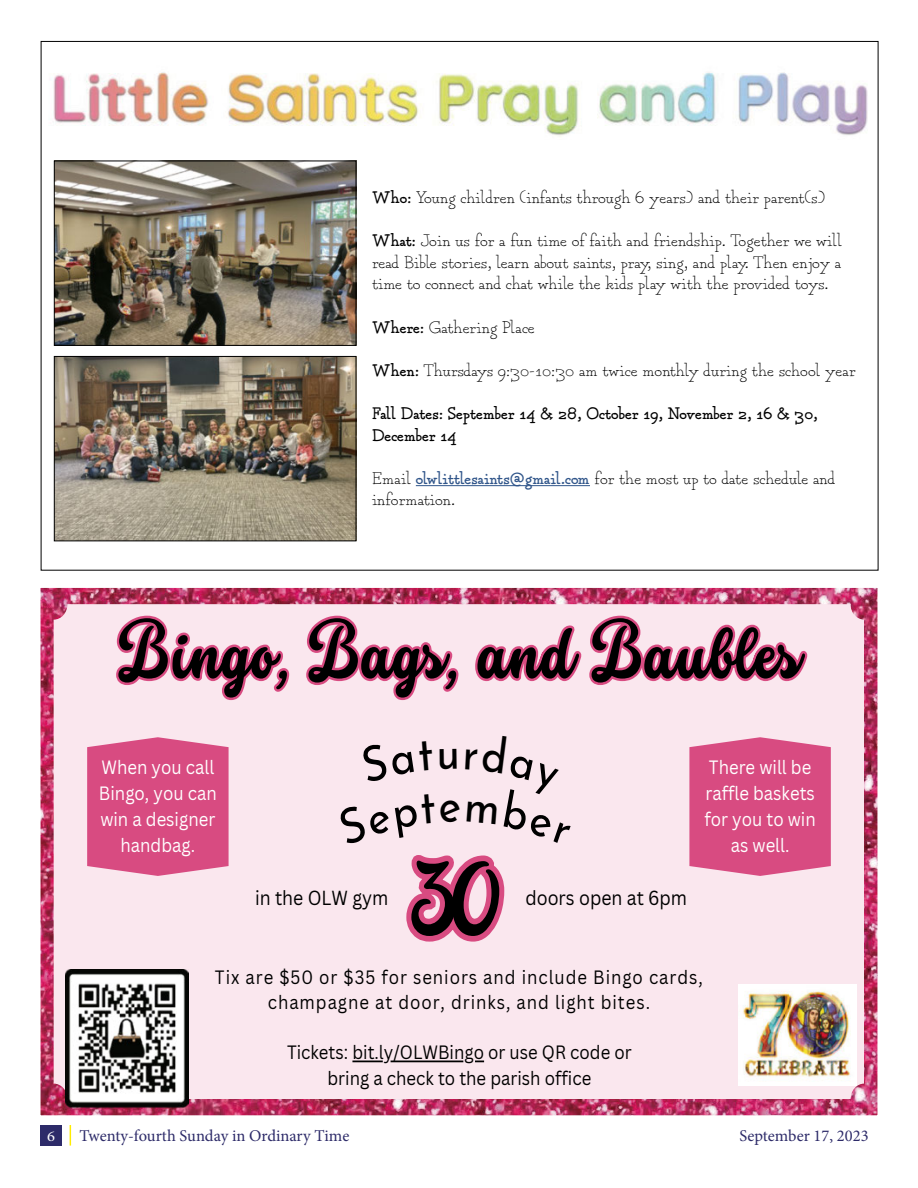
<style>
.page{position:relative;width:918px;height:1188px;background:#fff}
.page>*{position:absolute;margin:0;border:0;box-sizing:border-box;transform-origin:0 0}
.t1{font:800 97.8px "Gpjwkx Stars Love Bottom";color:#000;scale:.89 1}
.t2{font:800 67.05px "Gpjwkx Stars Love Bottom";color:#000;scale:.89 1}
.t3{font:19.8px "Canva Sans";color:#000;scale:.89 1}
.t4{font:18.75px/25.8px "Canva Sans";color:#fff;text-align:center;scale:.89 1}
.t5{font:18.75px/25.8px "Canva Sans";letter-spacing:.055em;color:#000;text-align:center;scale:.89 1}
.t6{font:18.75px/25.8px "Canva Sans";color:#000;text-align:center;scale:.89 1}
.t7{font:18px/21.6px "Grandma";color:#000;text-align:justify}
.t8{font:700 18px/21.6px "Grandma";color:#000}
.t9{font:16.5px "Rljyyc Minion Pro";color:#2d2b69}
.t10{font:14.85px "Jncqpq Minion Pro";color:#fff;scale:1.11 1}
.s1{font-weight:700}
.s2{font-weight:700;color:#30558a}
</style>
<div class="page">
<div style="left:40px;top:1125px;width:22px;height:21px;background:#2d2b69"></div>
<svg style="left:70px;top:1125px;width:1px;height:21px"></svg>
<img style="left:53px;top:72px;width:815px;height:65px">
<img style="left:56px;top:163px;width:298px;height:181px">
<div style="left:54px;top:161px;width:302px;height:185px;border:1px solid #000"></div>
<img style="left:56px;top:358px;width:298px;height:181px">
<div style="left:54px;top:356px;width:302px;height:185px;border:1px solid #000"></div>
<hr style="left:416px;top:485px;width:174px;height:1px;background:#30558a">
<img style="left:42px;top:589px;width:834px;height:525px">
<div style="left:54px;top:604px;width:810px;height:495px;background:#fae7ee"></div>
<img style="left:739px;top:984px;width:118px;height:101px">
<svg style="left:113px;top:612px;width:696px;height:92px;background:#f0b9ce"></svg>
<img style="left:65px;top:969px;width:123px;height:145px">
<hr style="left:391px;top:1061px;width:72px;height:1px;background:#000">
<hr style="left:352px;top:1061px;width:31px;height:1px;background:#000">
<svg style="left:87px;top:737px;width:142px;height:139px;background:#da5689"></svg>
<svg style="left:689px;top:737px;width:142px;height:139px;background:#da5789"></svg>
<svg style="left:337px;top:732px;width:234px;height:218px;background:#f5d4e0"></svg>
<p class="t7" style="left:372px;top:188px;width:455px"><span class="s1">Who:</span> Young children (infants through 6 years) and their parent(s)</p>
<p class="t7" style="left:372px;top:231px;width:472px"><span class="s1">What:</span> Join us for a fun time of faith and friendship. Together we will read Bible stories, learn about saints, pray, sing, and play. Then enjoy a time to connect and chat while the kids play with the provided toys.</p>
<p class="t7" style="left:372px;top:318px;width:164px"><span class="s1">Where:</span> Gathering Place</p>
<p class="t7" style="left:372px;top:361px;width:485px"><span class="s1">When:</span> Thursdays 9:30-10:30 am twice monthly during the school year</p>
<p class="t8" style="left:372px;top:404px;width:448px">Fall Dates: September 14 &amp; 28, October 19, November 2, 16 &amp; 30,<br>December 14</p>
<p class="t7" style="left:372px;top:469px;width:465px">Email <span class="s2">olwlittlesaints@gmail.com</span> for the most up to date schedule and information.</p>
<h2 class="t2" style="left:118px;top:616px;width:774px">Bingo, Bags, and Baubles</h2>
<p class="t4" style="left:99px;top:755px;width:134px">When you call<br>Bingo, you can win a designer handbag.</p>
<p class="t4" style="left:704px;top:755px;width:127px">There will be raffle baskets for you to win as well.</p>
<h1 class="t1" style="left:408px;top:845px;width:107px">30</h1>
<p class="t3" style="left:255px;top:886px;width:151px">in the OLW gym</p>
<p class="t3" style="left:525px;top:886px;width:183px">doors open at 6pm</p>
<p class="t5" style="left:215px;top:964px;width:550px">Tix are $50 or $35 for seniors and include Bingo cards, champagne at door, drinks, and light bites.</p>
<p class="t6" style="left:287px;top:1040px;width:389px">Tickets: bit.ly/OLWBingo or use QR code or bring a check to the parish office</p>
<p class="t10" style="left:47px;top:1127px;width:9px">6</p>
<p class="t9" style="left:80px;top:1125px;width:271px">Twenty-fourth Sunday in Ordinary Time</p>
<p class="t9" style="left:739px;top:1125px;width:131px">September 17, 2023</p>
</div>
